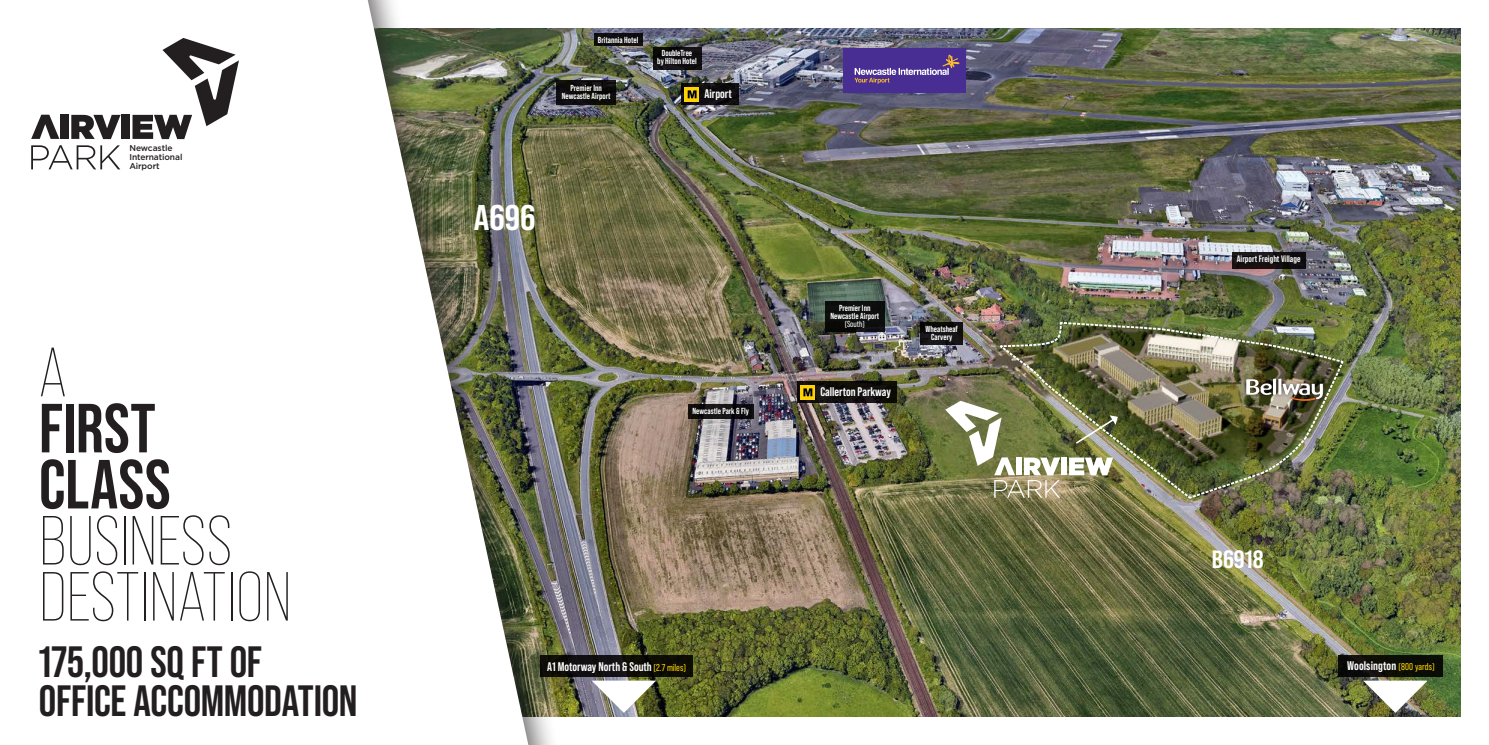
<style>
.page{position:relative;width:1489px;height:745px;background:#fff}
.page>*{position:absolute;margin:0;border:0;box-sizing:border-box;transform-origin:0 0}
.t1{font:300 69.25px/56px "Bebas Neue Pro";color:#231f20}
.t2{font:700 69.25px/56px "Bebas Neue Pro";letter-spacing:.005em;color:#231f20}
.t3{font:700 43.75px/38.8px "Bebas Neue Pro";letter-spacing:-.005em;color:#231f20}
.t4{font:700 35.62px "Bebas Neue Pro";color:#fff;scale:1.1 1}
.t5{font:700 25.12px "Bebas Neue Pro";color:#fff;scale:1.1 1}
.t6{font:700 12.5px "Bebas Neue Pro";color:#fff}
.t7{font:700 9.38px "Bebas Neue Pro";color:#fff}
.t8{font:700 8.75px/8.1px "Bebas Neue Pro";color:#fff;text-align:center}
.t9{font:8.75px "Bebas Neue Pro";color:#fff}
.t10{font:500 8.5px/9px "Gotham HTF";letter-spacing:-.01em;color:#231f20}
.s1{font-weight:400;font-size:10px;color:#fed304}
.s2{font-weight:400;font-size:9.88px;color:#fed304}
</style>
<div class="page">
<img style="left:567px;top:28px;width:893px;height:688px">
<div style="left:0;top:0;width:567px;height:744px;background:#231f20;opacity:.65"></div>
<svg style="left:0;top:0;width:528px;height:744px"></svg>
<div style="left:843px;top:48px;width:122px;height:44px;background:#482e92"></div>
<svg style="left:854px;top:54px;width:105px;height:30px"></svg>
<svg style="left:797px;top:381px;width:99px;height:22px;background:#14110b"></svg>
<svg style="left:800px;top:385px;width:14px;height:14px"></svg>
<svg style="left:803px;top:388px;width:9px;height:8px"></svg>
<svg style="left:591px;top:680px;width:65px;height:32px"></svg>
<div style="left:540px;top:655px;width:153px;height:21px;background:linear-gradient(to right,#100e0e,#0d0d05)"></div>
<div style="left:652px;top:47px;width:49px;height:22px;background:#0f0d10"></div>
<div style="left:825px;top:301px;width:59px;height:30px;background:#0c0e0d"></div>
<div style="left:1231px;top:252px;width:74px;height:16px;background:linear-gradient(to right,#1a1517,#0e0c0d)"></div>
<div style="left:556px;top:80px;width:60px;height:25px;background:#0d0c0a"></div>
<svg style="left:688px;top:404px;width:65px;height:14px"></svg>
<div style="left:920px;top:322px;width:42px;height:22px;background:linear-gradient(to bottom,#050503,#1a181b)"></div>
<div style="left:681px;top:84px;width:57px;height:21px;background:#0f0d0f"></div>
<svg style="left:684px;top:87px;width:15px;height:15px"></svg>
<svg style="left:687px;top:90px;width:9px;height:8px"></svg>
<div style="left:593px;top:34px;width:49px;height:12px;background:#0f0e10"></div>
<div style="left:1338px;top:654px;width:105px;height:22px;background:linear-gradient(to right,#0f0c0a,#0a0e05)"></div>
<svg style="left:1362px;top:680px;width:65px;height:32px"></svg>
<svg style="left:31px;top:145px;width:89px;height:24px"></svg>
<div style="left:60px;top:115px;width:8px;height:24px;background:#231f20"></div>
<svg style="left:71px;top:115px;width:50px;height:24px"></svg>
<div style="left:122px;top:115px;width:8px;height:24px;background:#231f20"></div>
<svg style="left:132px;top:38px;width:107px;height:101px"></svg>
<svg style="left:31px;top:115px;width:28px;height:24px"></svg>
<img style="left:945px;top:321px;width:53px;height:177px">
<img style="left:998px;top:321px;width:346px;height:178px">
<p class="t10" style="left:129px;top:143px;width:55px">Newcastle<br>International<br>Airport</p>
<h1 class="t1" style="left:39px;top:344px;width:29px">A</h1>
<h1 class="t2" style="left:39px;top:399px;width:133px">FIRST<br>CLASS</h1>
<h1 class="t1" style="left:39px;top:512px;width:254px">BUSINESS<br>DESTINATION</h1>
<h2 class="t3" style="left:39px;top:642px;width:320px">175,000 SQ FT OF<br>OFFICE ACCOMMODATION</h2>
<p class="t8" style="left:598px;top:36px;width:42px">Britannia Hotel</p>
<p class="t8" style="left:562px;top:83px;width:50px">Premier Inn<br>Newcastle Airport</p>
<p class="t8" style="left:657px;top:49px;width:41px">DoubleTree<br>by Hilton Hotel</p>
<h3 class="t6" style="left:704px;top:87px;width:29px">Airport</h3>
<h3 class="t4" style="left:474px;top:197px;width:58px">A696</h3>
<p class="t8" style="left:692px;top:407px;width:58px">Newcastle Park &amp; Fly</p>
<p class="t8" style="left:830px;top:303px;width:50px">Premier Inn<br>Newcastle Airport</p>
<p class="t9" style="left:844px;top:319px;width:22px">(South)</p>
<h3 class="t6" style="left:820px;top:384px;width:72px">Callerton Parkway</h3>
<p class="t8" style="left:925px;top:324px;width:34px">Wheatsheaf<br>Carvery</p>
<h3 class="t6" style="left:547px;top:658px;width:140px">A1 Motorway North &amp; South <span class="s1">(2.7 miles)</span></h3>
<p class="t7" style="left:1236px;top:253px;width:65px">Airport Freight Village</p>
<h3 class="t5" style="left:1211px;top:545px;width:48px">B6918</h3>
<h3 class="t6" style="left:1346px;top:657px;width:89px">Woolsington <span class="s2">(800 yards)</span></h3>
</div>
